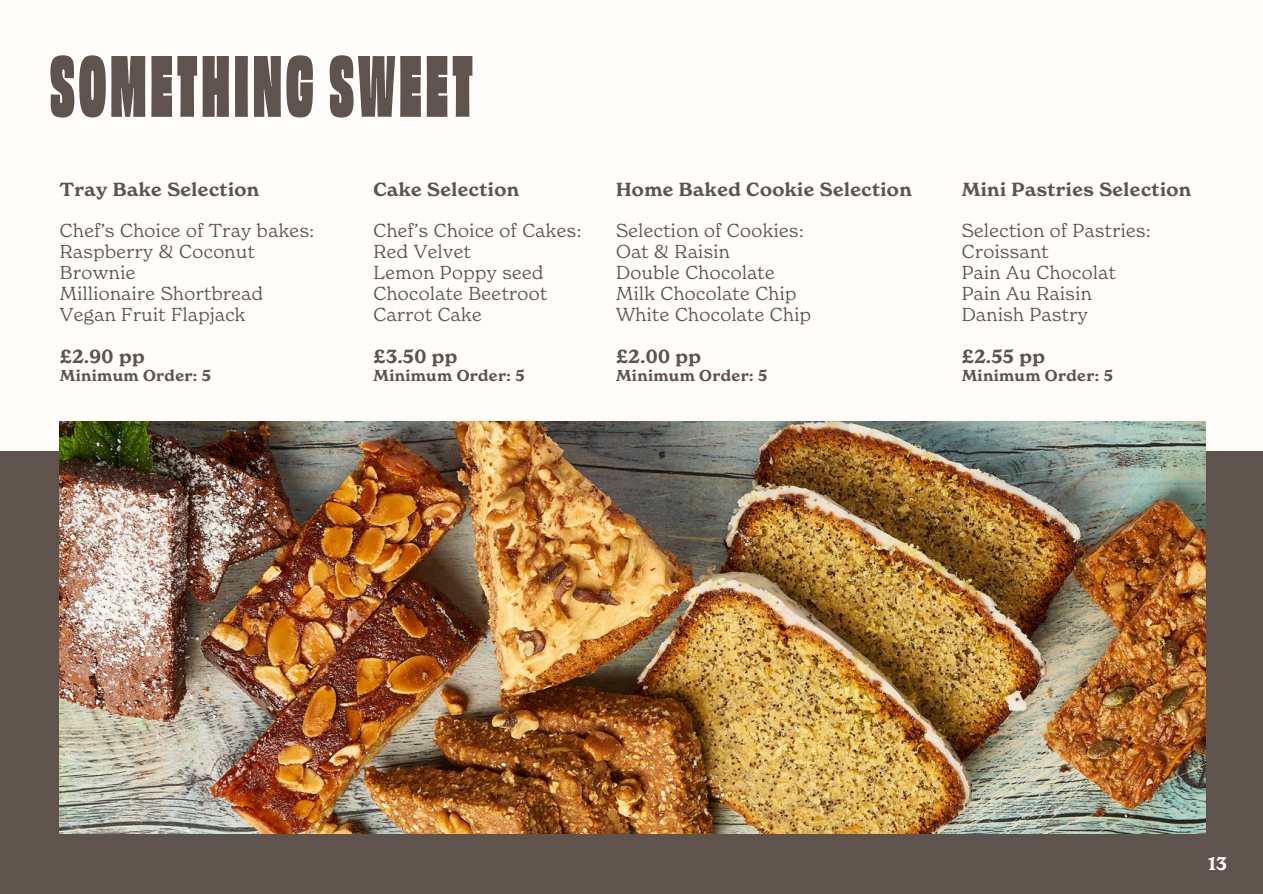
<style>
.page{position:relative;width:1263px;height:894px;background:#fff}
.page>*{position:absolute;margin:0;border:0;box-sizing:border-box;transform-origin:0 0}
.t1{font:81px "Obviously Cond Super";letter-spacing:.05em;color:#5e534d}
.t2{font:300 18.6px/20.9px "New Spirit";letter-spacing:.025em;color:#5e534d}
.t3{font:600 18.6px "New Spirit";letter-spacing:.025em;color:#5e534d}
.t4{font:600 18px "New Spirit";color:#fff}
.t5{font:600 15.45px "New Spirit";letter-spacing:.025em;color:#5e534d}
</style>
<div class="page">
<div style="left:0;top:0;width:1263px;height:893px;background:#fffcfa"></div>
<div style="left:0;top:450px;width:1263px;height:443px;background:#5e534d"></div>
<img style="left:60px;top:422px;width:1145px;height:411px">
<h2 class="t1" style="left:50px;top:54px;width:424px">SOMETHING SWEET</h2>
<h3 class="t3" style="left:60px;top:181px;width:201px">Tray Bake Selection</h3>
<p class="t2" style="left:60px;top:222px;width:256px">Chef’s Choice of Tray bakes:<br>Raspberry &amp; Coconut<br>Brownie<br>Millionaire Shortbread<br>Vegan Fruit Flapjack</p>
<p class="t3" style="left:60px;top:348px;width:86px">£2.90 pp</p>
<p class="t5" style="left:60px;top:369px;width:153px">Minimum Order: 5</p>
<h2 class="t3" style="left:373px;top:181px;width:147px">Cake Selection</h2>
<h3 class="t2" style="left:373px;top:222px;width:209px">Chef’s Choice of Cakes:<br>Red Velvet<br>Lemon Poppy seed<br>Chocolate Beetroot<br>Carrot Cake</h3>
<p class="t3" style="left:373px;top:348px;width:85px">£3.50 pp</p>
<p class="t5" style="left:373px;top:369px;width:153px">Minimum Order: 5</p>
<p class="t3" style="left:616px;top:181px;width:297px">Home Baked Cookie Selection</p>
<h2 class="t2" style="left:616px;top:222px;width:197px">Selection of Cookies:<br>Oat &amp; Raisin<br>Double Chocolate<br>Milk Chocolate Chip<br>White Chocolate Chip</h2>
<h3 class="t3" style="left:616px;top:348px;width:87px">£2.00 pp</h3>
<p class="t5" style="left:616px;top:369px;width:153px">Minimum Order: 5</p>
<p class="t3" style="left:962px;top:181px;width:231px">Mini Pastries Selection</p>
<h2 class="t2" style="left:962px;top:222px;width:190px">Selection of Pastries:<br>Croissant<br>Pain Au Chocolat<br>Pain Au Raisin<br>Danish Pastry</h2>
<h3 class="t3" style="left:962px;top:348px;width:85px">£2.55 pp</h3>
<h3 class="t5" style="left:962px;top:369px;width:153px">Minimum Order: 5</h3>
<p class="t4" style="left:1208px;top:856px;width:21px">13</p>
</div>
